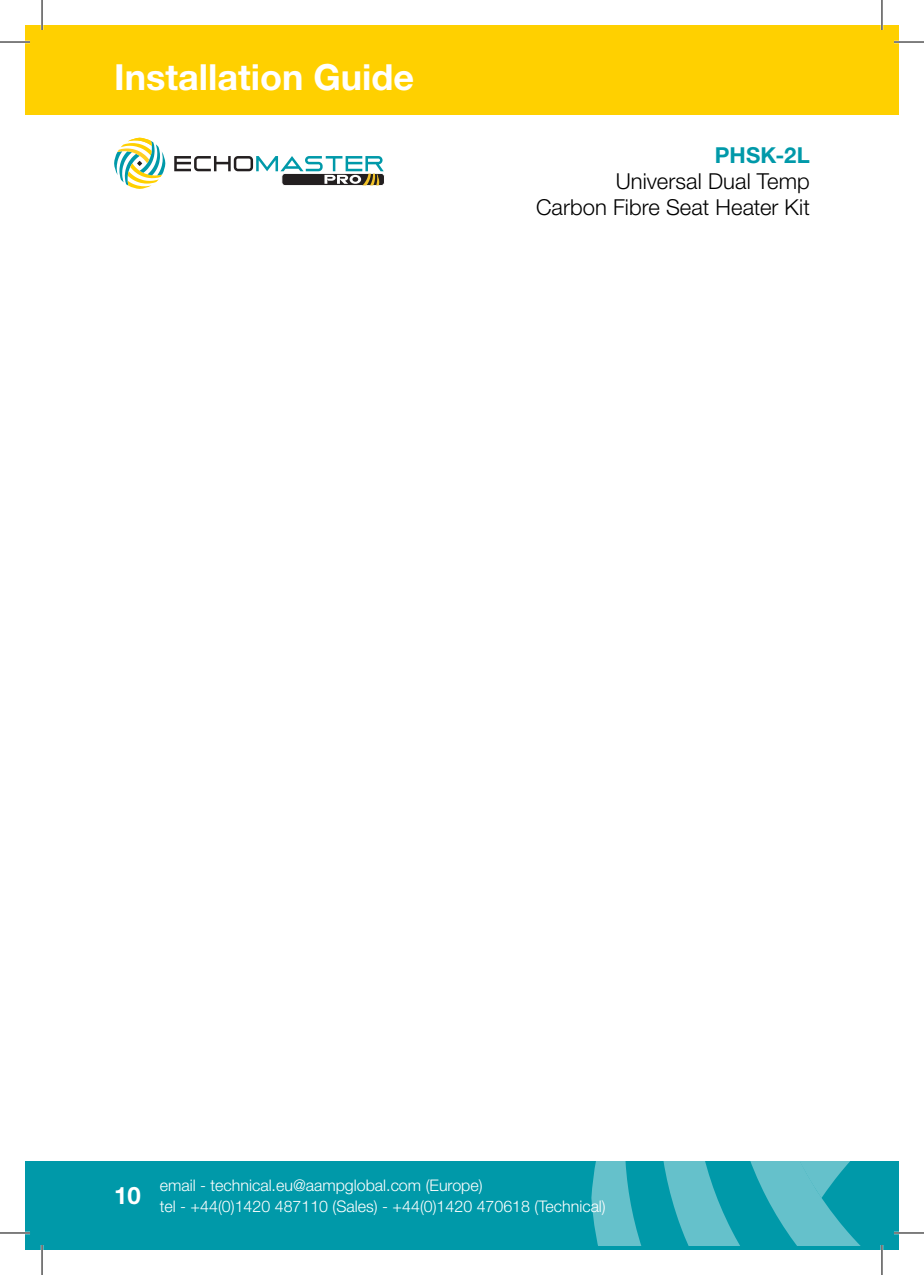
<style>
.page{position:relative;width:924px;height:1275px;background:#fff}
.page>*{position:absolute;margin:0;border:0;box-sizing:border-box;transform-origin:0 0}
.t1{font:700 36px "Helvetica Neue LT Std";color:#fff}
.t2{font:700 24px "Helvetica Neue LT Std";color:#fff}
.t3{font:300 22px/26.4px "Helvetica Neue LT Std";letter-spacing:.005em;color:#000;text-align:right}
.t4{font:700 22px "Helvetica Neue LT Std";letter-spacing:.01em;color:#0099a9}
.t5{font:300 16px/21.6px "Helvetica Neue LT Std";color:#fff}
</style>
<div class="page">
<div style="left:860px;top:1161px;width:38px;height:89px;background:#0099a9"></div>
<div style="left:25px;top:1161px;width:856px;height:89px;background:#0099a9"></div>
<div style="left:25px;top:25px;width:873px;height:89px;background:#ffd000"></div>
<svg style="left:114px;top:138px;width:51px;height:51px"></svg>
<svg style="left:281px;top:173px;width:103px;height:13px"></svg>
<svg style="left:174px;top:156px;width:209px;height:29px"></svg>
<svg style="left:591px;top:1161px;width:307px;height:84px"></svg>
<hr style="left:0;top:41px;width:30px;height:2px;background:#fff">
<hr style="left:893px;top:41px;width:30px;height:2px;background:#fff">
<hr style="left:0;top:1231px;width:30px;height:3px;background:#fff">
<hr style="left:893px;top:1231px;width:30px;height:3px;background:#fff">
<hr style="left:41px;top:0;width:2px;height:30px;background:#fff">
<hr style="left:41px;top:1245px;width:2px;height:30px;background:#fff">
<hr style="left:880px;top:0;width:2px;height:30px;background:#fff">
<hr style="left:880px;top:1245px;width:2px;height:30px;background:#fff">
<hr style="left:0;top:42px;width:30px;height:1px;background:#000">
<hr style="left:893px;top:42px;width:30px;height:1px;background:#000">
<hr style="left:0;top:1232px;width:30px;height:1px;background:#000">
<hr style="left:893px;top:1232px;width:30px;height:1px;background:#000">
<hr style="left:42px;top:0;width:1px;height:30px;background:#000">
<hr style="left:42px;top:1245px;width:1px;height:30px;background:#000">
<hr style="left:881px;top:0;width:1px;height:30px;background:#000">
<hr style="left:881px;top:1245px;width:1px;height:30px;background:#000">
<h1 class="t1" style="left:114px;top:55px;width:301px">Installation Guide</h1>
<h3 class="t4" style="left:714px;top:141px;width:96px">PHSK-2L</h3>
<h3 class="t3" style="left:536px;top:168px;width:275px">Universal Dual Temp<br>Carbon Fibre Seat Heater Kit</h3>
<h2 class="t2" style="left:114px;top:1180px;width:28px">10</h2>
<p class="t5" style="left:160px;top:1173px;width:447px">email - technical.eu@aampglobal.com (Europe)<br>tel - +44(0)1420 487110 (Sales) - +44(0)1420 470618 (Technical)</p>
</div>
